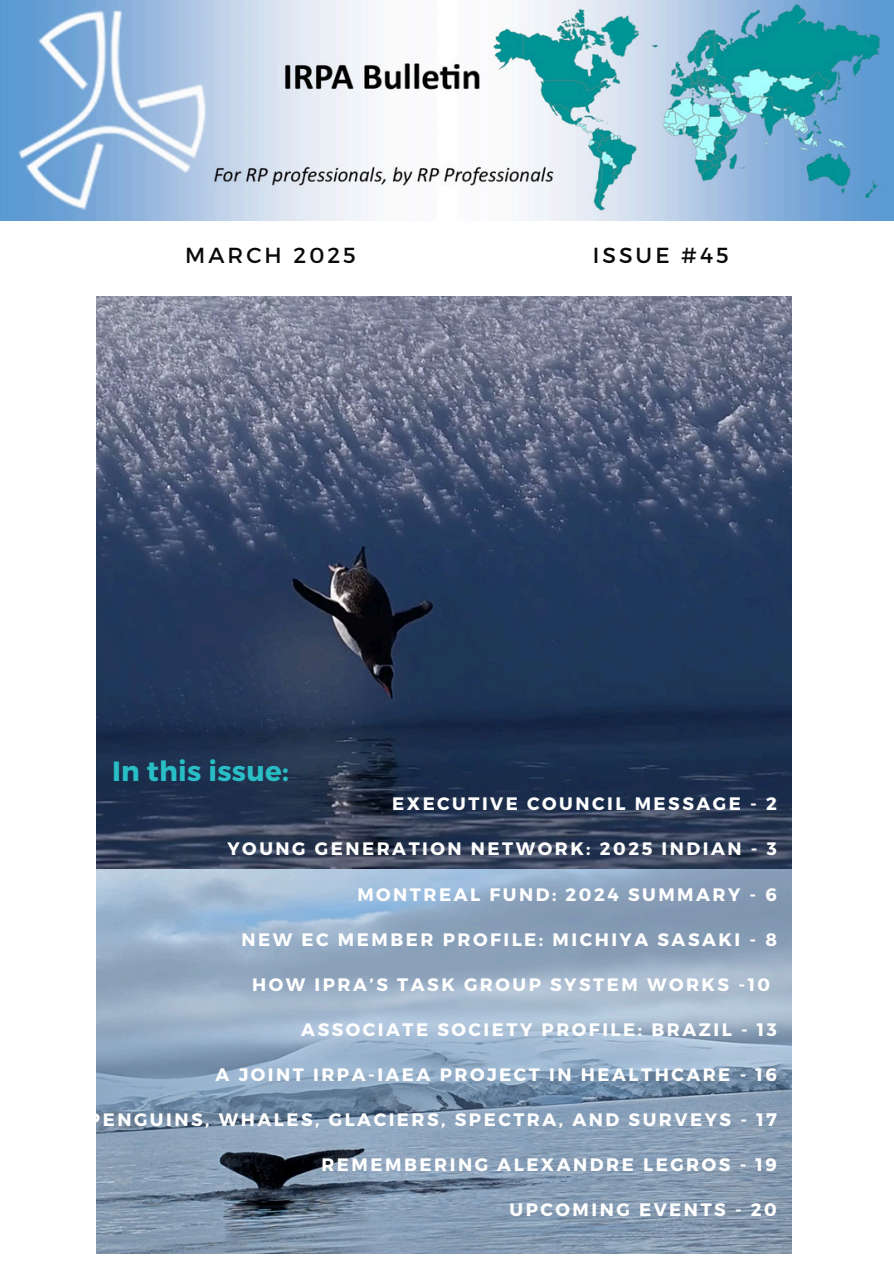
<style>
.page{position:relative;width:894px;height:1264px;background:#fff}
.page>*{position:absolute;margin:0;border:0;box-sizing:border-box;transform-origin:0 0}
.t1{font:700 27.75px "Montserrat";letter-spacing:.01em;color:#29bdc5}
.t2{font:21.75px "Montserrat";letter-spacing:.14em;color:#0a0a0a}
.t3{font:700 18px "Montserrat";letter-spacing:.14em;color:#fff}
</style>
<div class="page">
<img style="left:0;top:0;width:893px;height:221px">
<img style="left:97px;top:868px;width:694px;height:385px">
<img style="left:97px;top:296px;width:694px;height:572px">
<p class="t2" style="left:185px;top:241px;width:172px">MARCH 2025</p>
<p class="t2" style="left:592px;top:241px;width:137px">ISSUE #45</p>
<p class="t1" style="left:112px;top:753px;width:178px">In this issue:</p>
<p class="t3" style="left:392px;top:792px;width:386px">EXECUTIVE COUNCIL MESSAGE - 2</p>
<p class="t3" style="left:227px;top:837px;width:550px">YOUNG GENERATION NETWORK: 2025 INDIAN - 3</p>
<h2 class="t3" style="left:357px;top:882px;width:421px">MONTREAL FUND: 2024 SUMMARY - 6</h2>
<p class="t3" style="left:241px;top:927px;width:537px">NEW EC MEMBER PROFILE: MICHIYA SASAKI - 8</p>
<h1 class="t3" style="left:252px;top:972px;width:519px">HOW IPRA’S TASK GROUP SYSTEM WORKS -10</h1>
<p class="t3" style="left:301px;top:1017px;width:477px">ASSOCIATE SOCIETY PROFILE: BRAZIL - 13</p>
<p class="t3" style="left:215px;top:1062px;width:562px">A JOINT IRPA-IAEA PROJECT IN HEALTHCARE - 16</p>
<p class="t3" style="left:88px;top:1107px;width:690px">PENGUINS, WHALES, GLACIERS, SPECTRA, AND SURVEYS - 17</p>
<p class="t3" style="left:321px;top:1152px;width:457px">REMEMBERING ALEXANDRE LEGROS - 19</p>
<p class="t3" style="left:509px;top:1197px;width:269px">UPCOMING EVENTS - 20</p>
</div>
